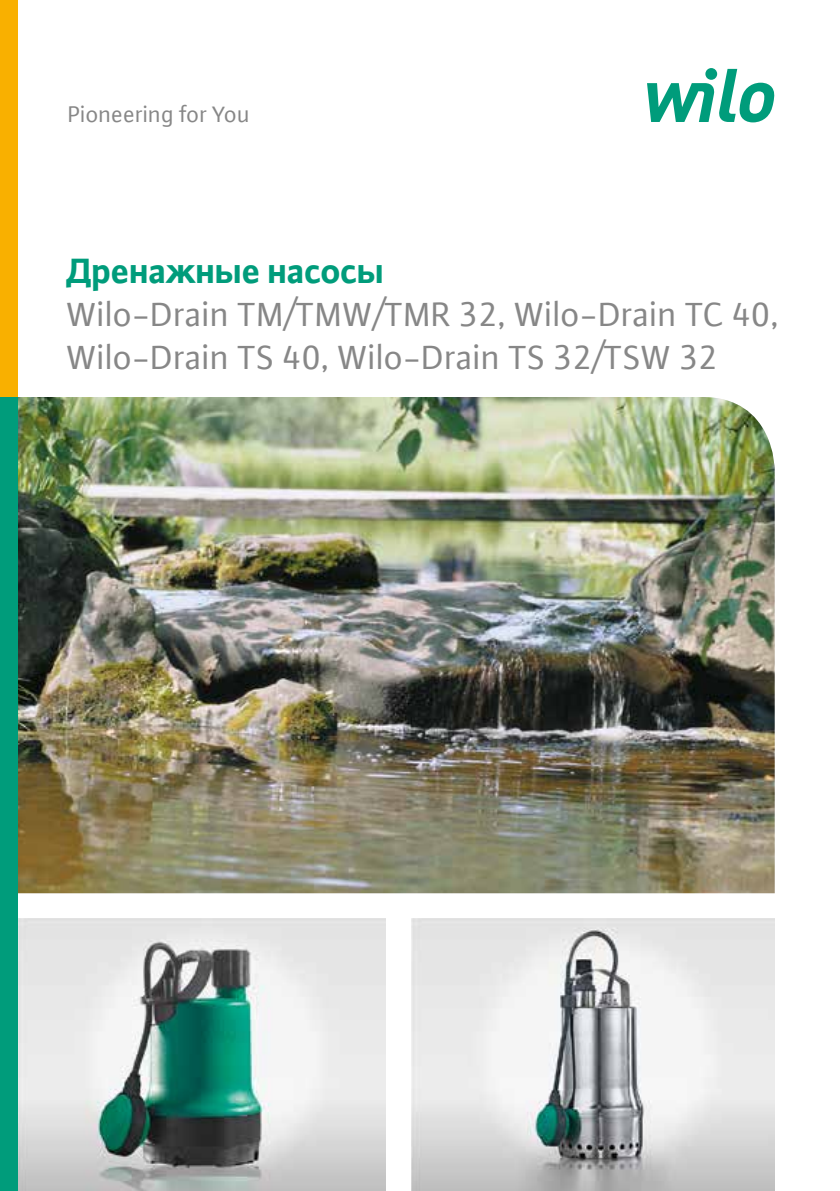
<style>
.page{position:relative;width:840px;height:1191px;background:#fff}
.page>*{position:absolute;margin:0;border:0;box-sizing:border-box;transform-origin:0 0}
.t1{font:700 37px "WILO Plus FM";letter-spacing:-.02em;color:#009c7b}
.t2{font:36px/43.2px "WILO Plus FM";color:#878787}
.t3{font:24px "WILO Plus FM";color:#878787}
</style>
<div class="page">
<img style="left:17px;top:918px;width:369px;height:273px">
<img style="left:17px;top:397px;width:757px;height:496px">
<svg style="left:647px;top:69px;width:127px;height:53px"></svg>
<div style="left:705px;top:68px;width:11px;height:12px;background:#009c7b;border-radius:50%"></div>
<div style="left:0;top:0;width:17px;height:407px;background:#f9b000"></div>
<div style="left:0;top:397px;width:17px;height:794px;background:#009c7b"></div>
<img style="left:411px;top:918px;width:363px;height:273px">
<p class="t3" style="left:68px;top:99px;width:183px">Pioneering for You</p>
<p class="t1" style="left:67px;top:245px;width:319px">Дренажные насосы</p>
<p class="t2" style="left:67px;top:292px;width:714px">Wilo-Drain TM/TMW/TMR 32, Wilo-Drain TC 40,<br>Wilo-Drain TS 40, Wilo-Drain TS 32/TSW 32</p>
</div>
